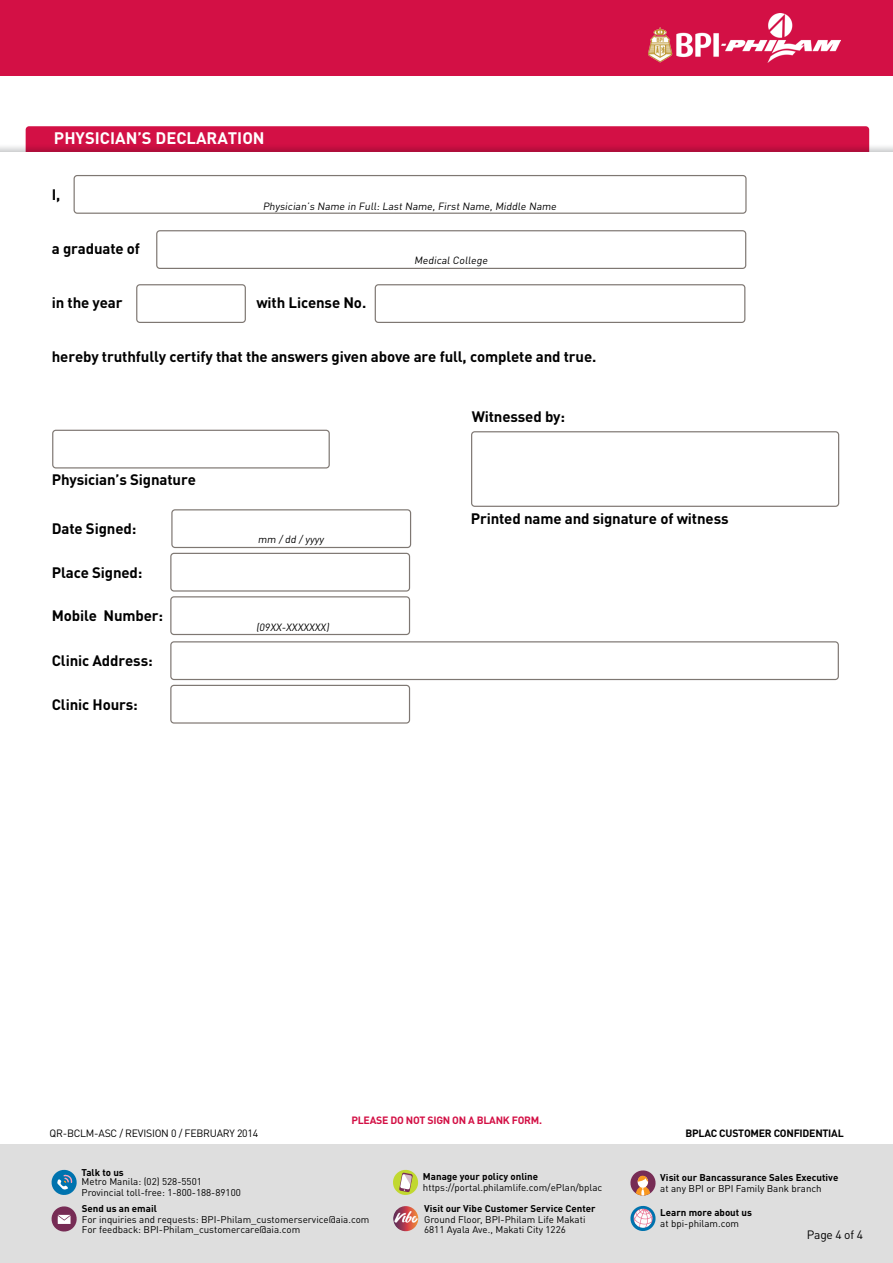
<style>
.page{position:relative;width:893px;height:1263px;background:#fff}
.page>*{position:absolute;margin:0;border:0;box-sizing:border-box;transform-origin:0 0}
.t1{font:700 16.5px "DINOT";color:#fff}
.t2{font:700 15px "DINOT";letter-spacing:-.01em;color:#000}
.t3{font:12px "DINOT";letter-spacing:-.02em;color:#000}
.t4{font:10.5px "DINOT";letter-spacing:-.025em;color:#000}
.t5{font:700 10.5px "DINOT";letter-spacing:-.025em;color:#d31045}
.t6{font:700 10.5px "DINOT";letter-spacing:-.025em;color:#000}
.t7{font:10.35px "DINOT";color:#000}
.t8{font:9.75px/10.2px "DINOT";color:#000}
.t9{font:700 9.75px "DINOT";color:#000}
</style>
<div class="page">
<div style="left:26px;top:126px;width:843px;height:17px;background:#d31045"></div>
<svg style="left:0;top:143px;width:893px;height:9px"></svg>
<div style="left:0;top:1144px;width:893px;height:119px;background:#dedede"></div>
<div style="left:0;top:0;width:893px;height:76px;background:#d31045"></div>
<img style="left:648px;top:14px;width:192px;height:48px">
<svg style="left:630px;top:1170px;width:26px;height:25px"></svg>
<svg style="left:51px;top:1169px;width:26px;height:26px"></svg>
<svg style="left:51px;top:1206px;width:26px;height:26px"></svg>
<svg style="left:393px;top:1169px;width:26px;height:26px"></svg>
<svg style="left:630px;top:1205px;width:26px;height:26px"></svg>
<img style="left:633px;top:1208px;width:20px;height:20px;border-radius:10px">
<img style="left:393px;top:1206px;width:26px;height:25px">
<div style="left:171px;top:509px;width:240px;height:39px;border:1px solid #7e7772;border-radius:3px"></div>
<div style="left:170px;top:553px;width:240px;height:39px;border:1px solid #7e7772;border-radius:3px"></div>
<div style="left:170px;top:596px;width:240px;height:39px;border:1px solid #7e7772;border-radius:3px"></div>
<div style="left:170px;top:641px;width:669px;height:39px;border:1px solid #7e7772;border-radius:3px"></div>
<div style="left:170px;top:685px;width:240px;height:39px;border:1px solid #7e7772;border-radius:3px"></div>
<div style="left:156px;top:230px;width:590px;height:39px;border:1px solid #7e7772;border-radius:3px"></div>
<div style="left:136px;top:284px;width:110px;height:39px;border:1px solid #7e7772;border-radius:3px"></div>
<div style="left:52px;top:430px;width:278px;height:38px;border:1px solid #7e7772;border-radius:3px"></div>
<div style="left:471px;top:431px;width:368px;height:76px;border:1px solid #7e7772;border-radius:3px"></div>
<div style="left:375px;top:284px;width:370px;height:39px;border:1px solid #7e7772;border-radius:3px"></div>
<div style="left:74px;top:175px;width:673px;height:39px;border:1px solid #7e7772;border-radius:3px"></div>
<h1 class="t1" style="left:54px;top:128px;width:212px">PHYSICIAN’S DECLARATION</h1>
<h2 class="t2" style="left:52px;top:184px;width:10px">I,</h2>
<h2 class="t2" style="left:52px;top:238px;width:90px">a graduate of</h2>
<p class="t7" style="left:263px;top:200px;width:297px">Physician’s Name in Full: Last Name, First Name, Middle Name</p>
<p class="t7" style="left:414px;top:254px;width:77px">Medical College</p>
<h2 class="t2" style="left:52px;top:292px;width:72px">in the year</h2>
<h2 class="t2" style="left:256px;top:292px;width:111px">with License No.</h2>
<h2 class="t2" style="left:52px;top:346px;width:546px">hereby truthfully certify that the answers given above are full, complete and true.</h2>
<h2 class="t2" style="left:52px;top:469px;width:146px">Physician’s Signature</h2>
<h2 class="t2" style="left:52px;top:519px;width:86px">Date Signed:</h2>
<h2 class="t2" style="left:52px;top:562px;width:92px">Place Signed:</h2>
<h2 class="t2" style="left:52px;top:606px;width:113px">Mobile Number:</h2>
<h2 class="t2" style="left:52px;top:651px;width:102px">Clinic Address:</h2>
<h2 class="t2" style="left:52px;top:694px;width:88px">Clinic Hours:</h2>
<p class="t7" style="left:258px;top:533px;width:69px">mm / dd / yyyy</p>
<p class="t7" style="left:256px;top:621px;width:76px">(09XX-XXXXXXX)</p>
<h2 class="t2" style="left:472px;top:406px;width:95px">Witnessed by:</h2>
<h2 class="t2" style="left:471px;top:508px;width:259px">Printed name and signature of witness</h2>
<p class="t5" style="left:351px;top:1113px;width:192px">PLEASE DO NOT SIGN ON A BLANK FORM.</p>
<p class="t4" style="left:50px;top:1126px;width:210px">QR-BCLM-ASC / REVISION 0 / FEBRUARY 2014</p>
<p class="t6" style="left:686px;top:1126px;width:160px">BPLAC CUSTOMER CONFIDENTIAL</p>
<p class="t9" style="left:82px;top:1166px;width:44px">Talk to us</p>
<p class="t8" style="left:82px;top:1176px;width:122px">Metro Manila: (02) 528-5501</p>
<p class="t8" style="left:82px;top:1187px;width:161px">Provincial toll-free: 1-800-188-89100</p>
<p class="t9" style="left:423px;top:1170px;width:117px">Manage your policy online</p>
<p class="t8" style="left:423px;top:1182px;width:181px">https://portal.philamlife.com/ePlan/bplac</p>
<p class="t9" style="left:660px;top:1171px;width:180px">Visit our Bancassurance Sales Executive</p>
<p class="t8" style="left:660px;top:1183px;width:163px">at any BPI or BPI Family Bank branch</p>
<p class="t9" style="left:82px;top:1202px;width:77px">Send us an email</p>
<p class="t8" style="left:82px;top:1213px;width:289px">For inquiries and requests: BPI-Philam_customerservice@aia.com<br>For feedback: BPI-Philam_customercare@aia.com</p>
<p class="t9" style="left:424px;top:1202px;width:173px">Visit our Vibe Customer Service Center</p>
<p class="t8" style="left:424px;top:1214px;width:163px">Ground Floor, BPI-Philam Life Makati<br>6811 Ayala Ave., Makati City 1226</p>
<p class="t9" style="left:660px;top:1206px;width:93px">Learn more about us</p>
<p class="t8" style="left:660px;top:1218px;width:80px">at bpi-philam.com</p>
<p class="t3" style="left:807px;top:1227px;width:58px">Page 4 of 4</p>
</div>
